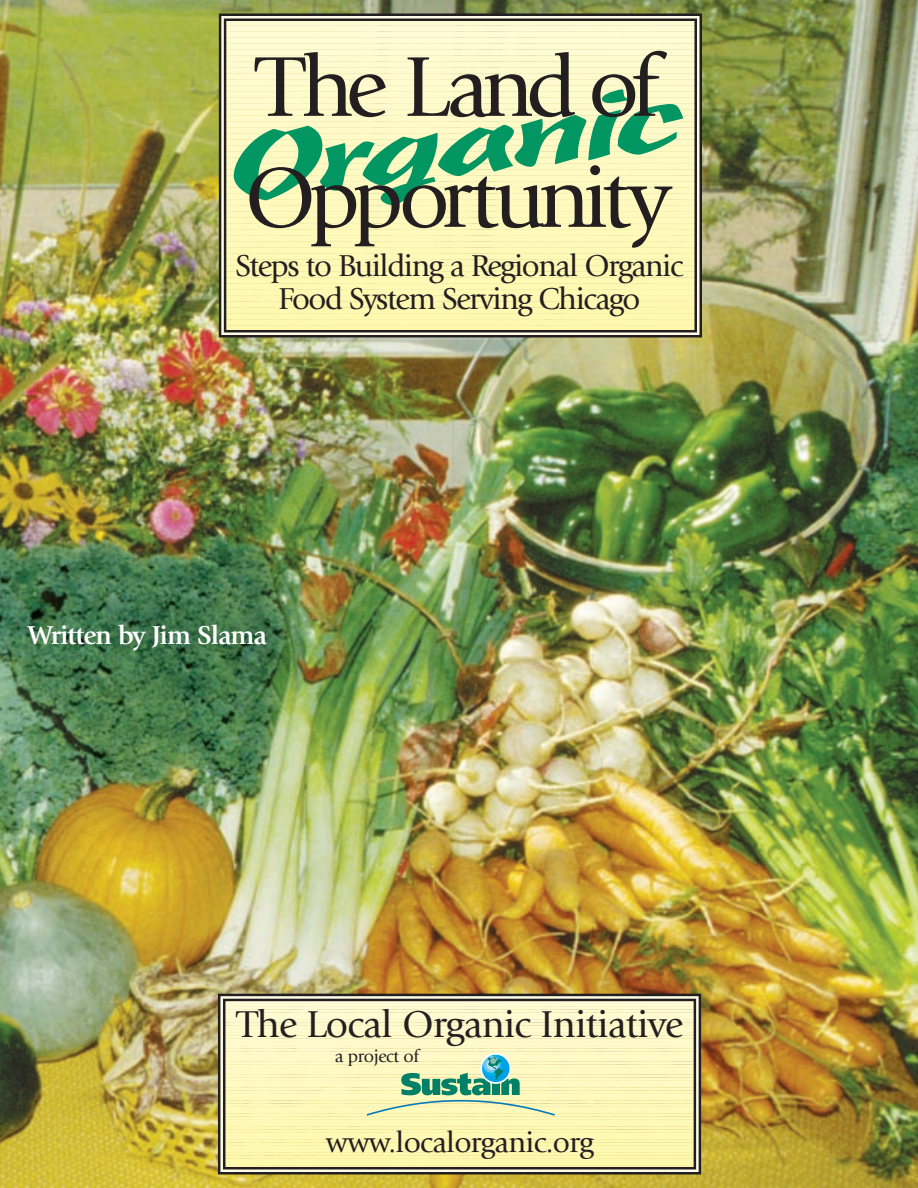
<style>
.page{position:relative;width:918px;height:1188px;background:#fff}
.page>*{position:absolute;margin:0;border:0;box-sizing:border-box;transform-origin:0 0}
.t1{font:94.5px "Freehand 471 BT";color:#019662;scale:1.75 1}
.t2{font:88.5px/111px "Giovanni";letter-spacing:-.085em;color:#231f20}
.t3{font:39px "Giovanni";letter-spacing:-.02em;color:#231f20}
.t4{font:31.5px/33px "Giovanni";letter-spacing:-.045em;color:#231f20;text-align:center}
.t5{font:30px "Giovanni";letter-spacing:-.02em;color:#231f20}
.t6{font:700 27px "Giovanni";letter-spacing:-.04em;color:#fff}
.t7{font:18px "Giovanni";letter-spacing:-.02em;color:#231f20}
</style>
<div class="page">
<img style="left:0;top:0;width:918px;height:1188px">
<svg style="left:218px;top:12px;width:485px;height:327px;background:#f0ecb7"></svg>
<svg style="left:217px;top:992px;width:485px;height:184px;background:#e9e2af"></svg>
<div style="left:480px;top:1053px;width:31px;height:31px;border:2px solid #fff;border-radius:50%"></div>
<svg style="left:365px;top:1054px;width:192px;height:63px;background:#cce0b3"></svg>
<h2 class="t2" style="left:244px;top:39px;width:428px">The Land of<br>Opportunity</h2>
<h1 class="t1" style="left:223px;top:131px;width:268px;rotate:-7deg">Organic</h1>
<p class="t4" style="left:235px;top:252px;width:450px">Steps to Building a Regional Organic<br>Food System Serving Chicago</p>
<p class="t6" style="left:28px;top:625px;width:241px">Written by Jim Slama</p>
<p class="t3" style="left:237px;top:1009px;width:448px">The Local Organic Initiative</p>
<p class="t7" style="left:335px;top:1050px;width:86px">a project of</p>
<p class="t5" style="left:326px;top:1130px;width:269px">www.localorganic.org</p>
</div>
